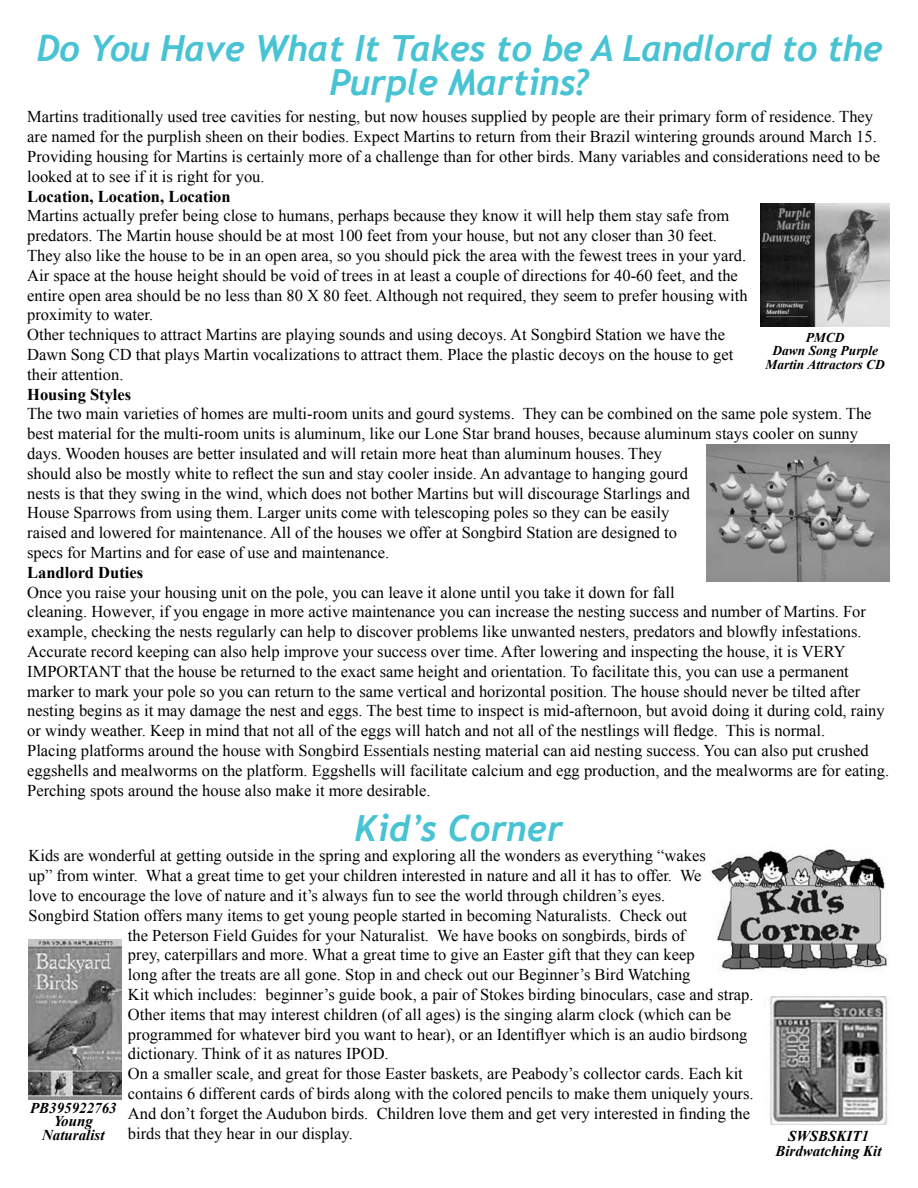
<style>
.page{position:relative;width:918px;height:1188px;background:#fff}
.page>*{position:absolute;margin:0;border:0;box-sizing:border-box;transform-origin:0 0}
.t1{font:italic 700 36px/34.5px "Trebuchet";letter-spacing:-.01em;color:#47c3d3;text-align:center}
.t2{font:16.5px/19.8px "Times New Roman";color:#000}
.t3{font:700 16.5px "Times New Roman";color:#000}
.t4{font:italic 700 15px/13.5px "Times New Roman";color:#000;text-align:center}
.t5{font:italic 700 13.5px/13.5px "Times New Roman";color:#000;text-align:center}
</style>
<div class="page">
<img style="left:28px;top:940px;width:93px;height:160px">
<img style="left:769px;top:997px;width:119px;height:128px">
<img style="left:761px;top:204px;width:129px;height:123px">
<img style="left:707px;top:444px;width:183px;height:137px">
<img style="left:711px;top:849px;width:176px;height:122px">
<h1 class="t1" style="left:37px;top:31px;width:848px">Do You Have What It Takes to be A Landlord to the<br>Purple Martins?</h1>
<p class="t2" style="left:27px;top:107px;width:854px">Martins traditionally used tree cavities for nesting, but now houses supplied by people are their primary form of residence. They are named for the purplish sheen on their bodies. Expect Martins to return from their Brazil wintering grounds around March 15.<br>Providing housing for Martins is certainly more of a challenge than for other birds. Many variables and considerations need to be looked at to see if it is right for you.</p>
<p class="t3" style="left:27px;top:187px;width:205px">Location, Location, Location</p>
<p class="t2" style="left:27px;top:206px;width:722px">Martins actually prefer being close to humans, perhaps because they know it will help them stay safe from predators. The Martin house should be at most 100 feet from your house, but not any closer than 30 feet.<br>They also like the house to be in an open area, so you should pick the area with the fewest trees in your yard.<br>Air space at the house height should be void of trees in at least a couple of directions for 40-60 feet, and the entire open area should be no less than 80 X 80 feet. Although not required, they seem to prefer housing with proximity to water.<br>Other techniques to attract Martins are playing sounds and using decoys. At Songbird Station we have the Dawn Song CD that plays Martin vocalizations to attract them. Place the plastic decoys on the house to get their attention.</p>
<p class="t3" style="left:27px;top:385px;width:106px">Housing Styles</p>
<p class="t2" style="left:27px;top:404px;width:846px">The two main varieties of homes are multi-room units and gourd systems. They can be combined on the same pole system. The best material for the multi-room units is aluminum, like our Lone Star brand houses, because aluminum stays cooler on sunny days. Wooden houses are better insulated and will retain more heat than aluminum houses. They<br>should also be mostly white to reflect the sun and stay cooler inside. An advantage to hanging gourd<br>nests is that they swing in the wind, which does not bother Martins but will discourage Starlings and<br>House Sparrows from using them. Larger units come with telescoping poles so they can be easily<br>raised and lowered for maintenance. All of the houses we offer at Songbird Station are designed to<br>specs for Martins and for ease of use and maintenance.</p>
<p class="t3" style="left:27px;top:563px;width:117px">Landlord Duties</p>
<p class="t2" style="left:27px;top:582px;width:863px">Once you raise your housing unit on the pole, you can leave it alone until you take it down for fall<br>cleaning. However, if you engage in more active maintenance you can increase the nesting success and number of Martins. For example, checking the nests regularly can help to discover problems like unwanted nesters, predators and blowfly infestations.<br>Accurate record keeping can also help improve your success over time. After lowering and inspecting the house, it is VERY IMPORTANT that the house be returned to the exact same height and orientation. To facilitate this, you can use a permanent marker to mark your pole so you can return to the same vertical and horizontal position. The house should never be tilted after nesting begins as it may damage the nest and eggs. The best time to inspect is mid-afternoon, but avoid doing it during cold, rainy or windy weather. Keep in mind that not all of the eggs will hatch and not all of the nestlings will fledge. This is normal.<br>Placing platforms around the house with Songbird Essentials nesting material can aid nesting success. You can also put crushed eggshells and mealworms on the platform. Eggshells will facilitate calcium and egg production, and the mealworms are for eating.<br>Perching spots around the house also make it more desirable.</p>
<p class="t5" style="left:765px;top:330px;width:121px">PMCD<br>Dawn Song Purple<br>Martin Attractors CD</p>
<h1 class="t1" style="left:354px;top:812px;width:210px">Kid’s Corner</h1>
<p class="t2" style="left:28px;top:846px;width:679px">Kids are wonderful at getting outside in the spring and exploring all the wonders as everything “wakes</p>
<p class="t2" style="left:28px;top:866px;width:675px">up” from winter. What a great time to get your children interested in nature and all it has to offer. We</p>
<p class="t2" style="left:28px;top:885px;width:638px">love to encourage the love of nature and it’s always fun to see the world through children’s eyes.</p>
<p class="t2" style="left:28px;top:905px;width:660px">Songbird Station offers many items to get young people started in becoming Naturalists. Check out</p>
<p class="t2" style="left:128px;top:925px;width:559px">the Peterson Field Guides for your Naturalist. We have books on songbirds, birds of</p>
<p class="t2" style="left:128px;top:945px;width:568px">prey, caterpillars and more. What a great time to give an Easter gift that they can keep</p>
<p class="t2" style="left:128px;top:965px;width:564px">long after the treats are all gone. Stop in and check out our Beginner’s Bird Watching</p>
<p class="t2" style="left:128px;top:984px;width:627px">Kit which includes: beginner’s guide book, a pair of Stokes birding binoculars, case and strap.</p>
<p class="t2" style="left:128px;top:1004px;width:605px">Other items that may interest children (of all ages) is the singing alarm clock (which can be</p>
<p class="t2" style="left:128px;top:1024px;width:621px">programmed for whatever bird you want to hear), or an Identiflyer which is an audio birdsong</p>
<p class="t2" style="left:128px;top:1044px;width:262px">dictionary. Think of it as natures IPOD.</p>
<p class="t2" style="left:128px;top:1064px;width:616px">On a smaller scale, and great for those Easter baskets, are Peabody’s collector cards. Each kit</p>
<p class="t2" style="left:128px;top:1083px;width:627px">contains 6 different cards of birds along with the colored pencils to make them uniquely yours.</p>
<p class="t2" style="left:128px;top:1103px;width:624px">And don’t forget the Audubon birds. Children love them and get very interested in finding the</p>
<p class="t2" style="left:128px;top:1123px;width:226px">birds that they hear in our display.</p>
<p class="t4" style="left:775px;top:1128px;width:108px;line-height:15px">SWSBSKIT1<br>Birdwatching Kit</p>
<p class="t4" style="left:30px;top:1101px;width:88px">PB395922763<br>Young<br>Naturalist</p>
</div>
